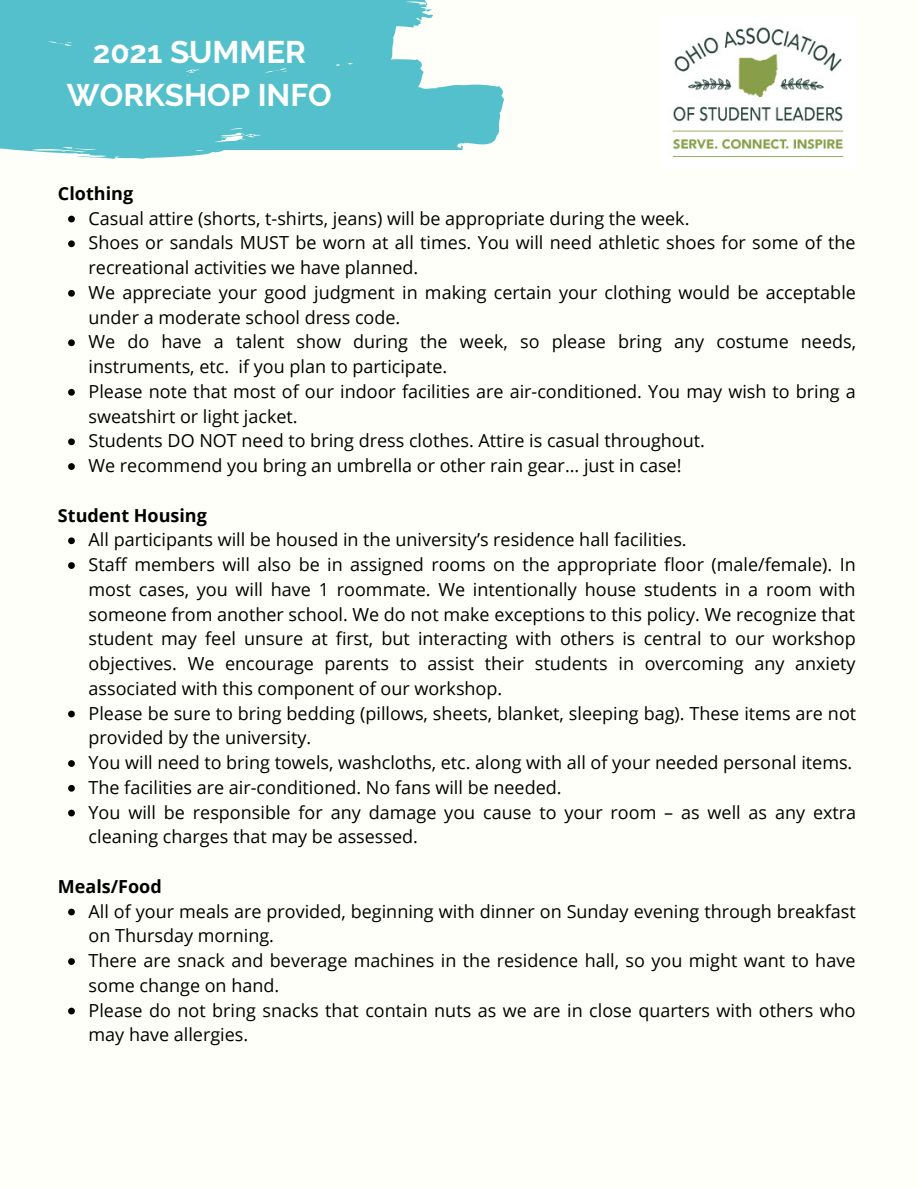
<style>
.page{position:relative;width:918px;height:1188px;background:#fffff9}
.page>*{position:absolute;margin:0;border:0;box-sizing:border-box;transform-origin:0 0}
.t1{font:700 31.2px/43.3px "Raleway";color:#fff;text-align:center}
.t2{font:18px/24.8px "Open Sans";color:#000}
.t3{font:700 18px "Open Sans";color:#000}
</style>
<div class="page">
<svg style="left:68px;top:216px;width:7px;height:6px"></svg>
<svg style="left:68px;top:240px;width:7px;height:7px"></svg>
<svg style="left:68px;top:290px;width:7px;height:7px"></svg>
<svg style="left:68px;top:339px;width:7px;height:7px"></svg>
<svg style="left:68px;top:389px;width:7px;height:7px"></svg>
<svg style="left:68px;top:438px;width:7px;height:7px"></svg>
<svg style="left:68px;top:463px;width:7px;height:7px"></svg>
<svg style="left:68px;top:537px;width:7px;height:7px"></svg>
<svg style="left:68px;top:562px;width:7px;height:7px"></svg>
<svg style="left:68px;top:711px;width:7px;height:6px"></svg>
<svg style="left:68px;top:760px;width:7px;height:7px"></svg>
<svg style="left:68px;top:785px;width:7px;height:7px"></svg>
<svg style="left:68px;top:810px;width:7px;height:6px"></svg>
<svg style="left:68px;top:909px;width:7px;height:6px"></svg>
<svg style="left:68px;top:958px;width:7px;height:7px"></svg>
<svg style="left:68px;top:1008px;width:7px;height:6px"></svg>
<svg style="left:295px;top:0;width:209px;height:149px;fill:#54c0cb"></svg>
<div style="left:0;top:0;width:295px;height:159px;background:#54c0cb"></div>
<img style="left:672px;top:27px;width:172px;height:130px">
<p class="t1" style="left:67px;top:30px;width:266px">2021 SUMMER<br>WORKSHOP INFO</p>
<p class="t3" style="left:58px;top:181px;width:77px">Clothing</p>
<p class="t2" style="left:89px;top:205px;width:602px">Casual attire (shorts, t-shirts, jeans) will be appropriate during the week.</p>
<p class="t2" style="left:89px;top:230px;width:768px">Shoes or sandals MUST be worn at all times. You will need athletic shoes for some of the recreational activities we have planned.</p>
<p class="t2" style="left:89px;top:280px;width:769px">We appreciate your good judgment in making certain your clothing would be acceptable under a moderate school dress code.</p>
<p class="t2" style="left:89px;top:329px;width:769px">We do have a talent show during the week, so please bring any costume needs, instruments, etc. if you plan to participate.</p>
<p class="t2" style="left:89px;top:379px;width:769px">Please note that most of our indoor facilities are air-conditioned. You may wish to bring a sweatshirt or light jacket.</p>
<p class="t2" style="left:89px;top:428px;width:618px">Students DO NOT need to bring dress clothes. Attire is casual throughout.</p>
<p class="t2" style="left:89px;top:453px;width:594px">We recommend you bring an umbrella or other rain gear... just in case!</p>
<p class="t3" style="left:58px;top:502px;width:150px">Student Housing</p>
<p class="t2" style="left:89px;top:527px;width:600px">All participants will be housed in the university’s residence hall facilities.</p>
<p class="t2" style="left:89px;top:552px;width:769px;text-align:justify">Staff members will also be in assigned rooms on the appropriate floor (male/female). In most cases, you will have 1 roommate. We intentionally house students in a room with someone from another school. We do not make exceptions to this policy. We recognize that student may feel unsure at first, but interacting with others is central to our workshop objectives. We encourage parents to assist their students in overcoming any anxiety associated with this component of our workshop.</p>
<p class="t2" style="left:89px;top:700px;width:769px">Please be sure to bring bedding (pillows, sheets, blanket, sleeping bag). These items are not provided by the university.</p>
<p class="t2" style="left:89px;top:750px;width:765px">You will need to bring towels, washcloths, etc. along with all of your needed personal items.</p>
<p class="t2" style="left:89px;top:775px;width:475px">The facilities are air-conditioned. No fans will be needed.</p>
<p class="t2" style="left:89px;top:799px;width:769px">You will be responsible for any damage you cause to your room – as well as any extra cleaning charges that may be assessed.</p>
<p class="t3" style="left:58px;top:874px;width:105px">Meals/Food</p>
<p class="t2" style="left:89px;top:898px;width:769px">All of your meals are provided, beginning with dinner on Sunday evening through breakfast on Thursday morning.</p>
<p class="t2" style="left:89px;top:948px;width:768px">There are snack and beverage machines in the residence hall, so you might want to have some change on hand.</p>
<p class="t2" style="left:89px;top:997px;width:769px">Please do not bring snacks that contain nuts as we are in close quarters with others who may have allergies.</p>
</div>
